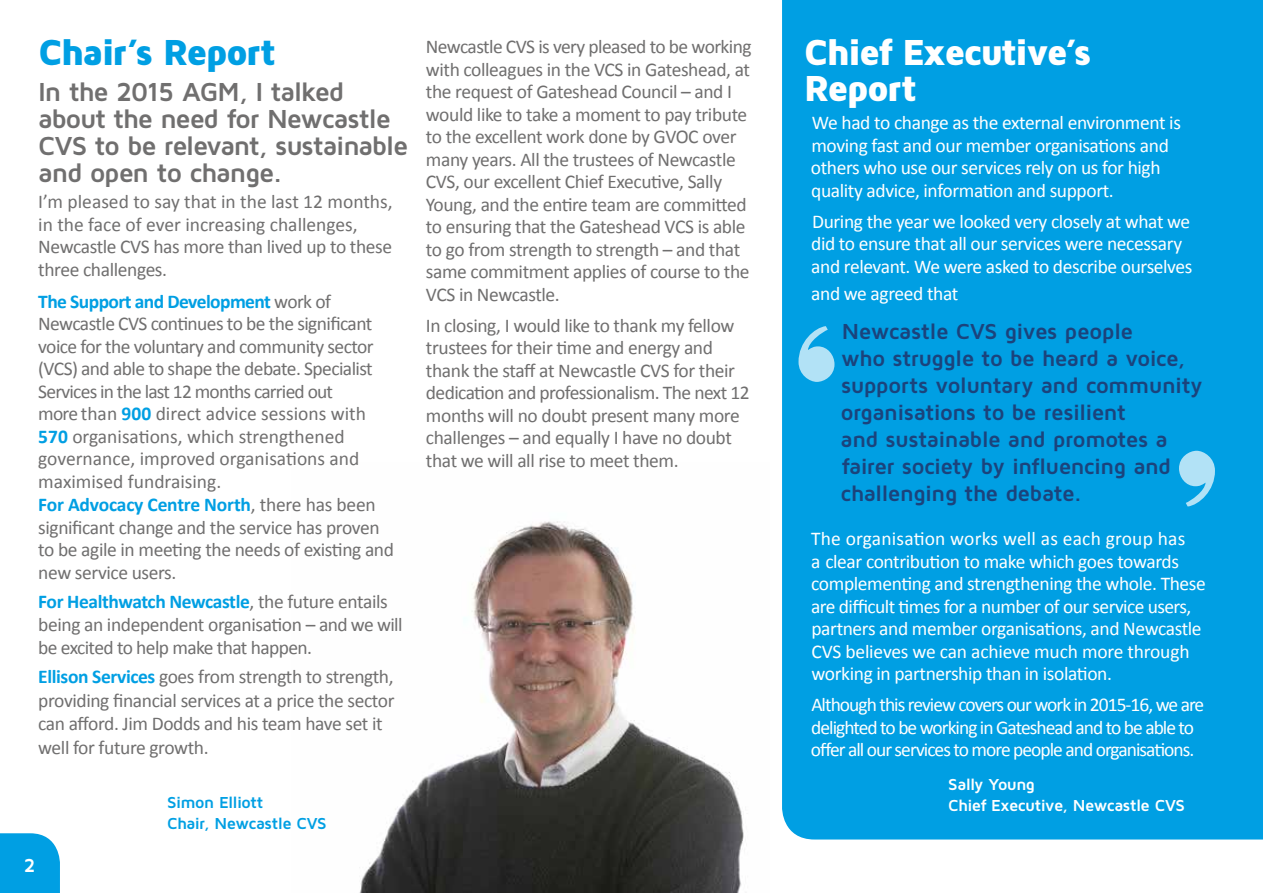
<style>
.page{position:relative;width:1263px;height:893px;background:#fff}
.page>*{position:absolute;margin:0;border:0;box-sizing:border-box;transform-origin:0 0}
.t1{font:900 37.5px/36px "Maven Pro";letter-spacing:-.055em;color:#fff}
.t2{font:900 37.5px "Maven Pro";letter-spacing:-.055em;color:#009fe3}
.t3{font:700 27px/27px "Maven Pro";letter-spacing:-.045em;color:#706f6f}
.t4{font:700 22.5px/27px "Maven Pro";letter-spacing:-.025em;color:#1b437c}
.t5{font:19.5px/22.5px "Calibri";letter-spacing:-.02em;color:#706f6f}
.t6{font:19.5px/22.5px "Calibri";letter-spacing:-.02em;color:#fff}
.t7{font:19.5px/22.5px "Calibri";letter-spacing:-.05em;color:#fff}
.t8{font:700 19.5px "Maven Pro";color:#fff}
.t9{font:700 16.5px/20.5px "Maven Pro";letter-spacing:-.035em;color:#fff}
.t10{font:700 16.5px/20.5px "Maven Pro";letter-spacing:-.035em;color:#009fe3}
.s1{font-weight:700;color:#009fe3}
</style>
<div class="page">
<svg style="left:0;top:833px;width:60px;height:60px;background:#0ea4e4"></svg>
<div style="left:782px;top:0;width:481px;height:839px;background:#009fe3"></div>
<img style="left:359px;top:521px;width:385px;height:372px">
<svg style="left:798px;top:326px;width:36px;height:56px;background:#69c6ee"></svg>
<svg style="left:1179px;top:451px;width:36px;height:55px;background:#6bc7ee"></svg>
<h1 class="t2" style="left:38px;top:29px;width:239px">Chair’s Report</h1>
<h2 class="t3" style="left:38px;top:77px;width:371px">In the 2015 AGM, I talked about the need for Newcastle<br>CVS to be relevant, sustainable and open to change.</h2>
<p class="t5" style="left:38px;top:191px;width:356px">I’m pleased to say that in the last 12 months, in the face of ever increasing challenges, Newcastle CVS has more than lived up to these three challenges.</p>
<p class="t5" style="left:38px;top:290px;width:357px"><span class="s1">The Support and Development</span> work of Newcastle CVS continues to be the significant voice for the voluntary and community sector (VCS) and able to shape the debate. Specialist Services in the last 12 months carried out<br>more than <span class="s1">900</span> direct advice sessions with <span class="s1">570</span> organisations, which strengthened governance, improved organisations and maximised fundraising.<br><span class="s1">For Advocacy Centre North</span>, there has been significant change and the service has proven to be agile in meeting the needs of existing and new service users.</p>
<p class="t5" style="left:38px;top:589px;width:366px;line-height:23.4px"><span class="s1">For Healthwatch Newcastle</span>, the future entails being an independent organisation – and we will be excited to help make that happen.</p>
<p class="t5" style="left:38px;top:665px;width:358px;line-height:23.4px"><span class="s1">Ellison Services</span> goes from strength to strength, providing financial services at a price the sector can afford. Jim Dodds and his team have set it well for future growth.</p>
<p class="t10" style="left:167px;top:792px;width:161px">Simon Elliott<br>Chair, Newcastle CVS</p>
<p class="t8" style="left:24px;top:853px;width:13px">2</p>
<p class="t5" style="left:426px;top:36px;width:327px">Newcastle CVS is very pleased to be working with colleagues in the VCS in Gateshead, at the request of Gateshead Council – and I would like to take a moment to pay tribute to the excellent work done by GVOC over many years. All the trustees of Newcastle CVS, our excellent Chief Executive, Sally Young, and the entire team are committed to ensuring that the Gateshead VCS is able to go from strength to strength – and that same commitment applies of course to the VCS in Newcastle.</p>
<p class="t5" style="left:426px;top:314px;width:325px">In closing, I would like to thank my fellow trustees for their time and energy and thank the staff at Newcastle CVS for their dedication and professionalism. The next 12 months will no doubt present many more challenges – and equally I have no doubt that we will all rise to meet them.</p>
<h1 class="t1" style="left:804px;top:33px;width:289px">Chief Executive’s<br>Report</h1>
<p class="t6" style="left:811px;top:112px;width:372px">We had to change as the external environment is moving fast and our member organisations and others who use our services rely on us for high quality advice, information and support.</p>
<p class="t6" style="left:811px;top:210px;width:383px">During the year we looked very closely at what we did to ensure that all our services were necessary and relevant. We were asked to describe ourselves</p>
<p class="t6" style="left:811px;top:282px;width:149px">and we agreed that</p>
<p class="t4" style="left:840px;top:317px;width:364px">Newcastle CVS gives people<br>who struggle to be heard a voice, supports voluntary and community organisations to be resilient<br>and sustainable and promotes a fairer society by influencing and challenging the debate.</p>
<p class="t6" style="left:811px;top:527px;width:396px">The organisation works well as each group has<br>a clear contribution to make which goes towards complementing and strengthening the whole. These are difficult times for a number of our service users, partners and member organisations, and Newcastle CVS believes we can achieve much more through working in partnership than in isolation.</p>
<p class="t7" style="left:811px;top:694px;width:395px">Although this review covers our work in 2015-16, we are delighted to be working in Gateshead and to be able to offer all our services to more people and organisations.</p>
<p class="t9" style="left:948px;top:773px;width:238px">Sally Young<br>Chief Executive, Newcastle CVS</p>
</div>
